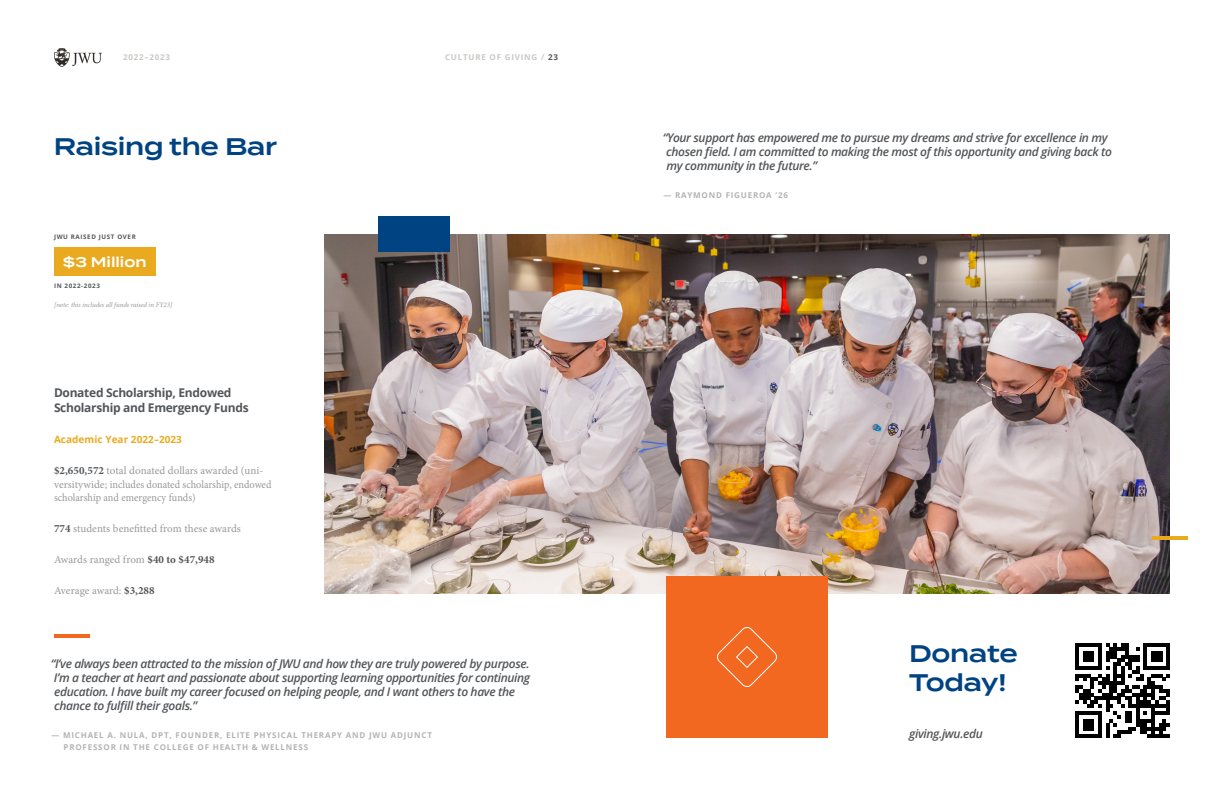
<style>
.page{position:relative;width:1224px;height:792px;background:#fff}
.page>*{position:absolute;margin:0;border:0;box-sizing:border-box;transform-origin:0 0}
.t1{font:600 24px/28.8px "Termina";letter-spacing:-.01em;color:#004382}
.t2{font:600 14px "Termina";color:#fff}
.t3{font:italic 600 12px/14px "Open Sans";letter-spacing:-.03em;color:#535659}
.t4{font:700 12px/14.4px "Open Sans";letter-spacing:-.025em;color:#535659}
.t5{font:11px/13.5px "Minion Pro";color:#96989b}
.t6{font:700 10px "Open Sans";letter-spacing:.005em;color:#eaaa20}
.t7{font:700 8px/12px "Open Sans";letter-spacing:.1em;color:#b2b4b3}
.t8{font:700 8px "Open Sans";letter-spacing:.1em;color:#c8c8c5}
.Body_Copy{font:italic 7px "Minion Pro";letter-spacing:-.01em;color:#96989b}
.t9{font:700 6.2px "Open Sans";letter-spacing:.1em;color:#535659}
.s1{color:#535659}
.s2{font-weight:700;color:#535659}
</style>
<div class="page">
<svg style="left:1075px;top:643px;width:95px;height:95px"></svg>
<img style="left:324px;top:234px;width:846px;height:360px">
<img style="left:54px;top:48px;width:47px;height:18px">
<div style="left:54px;top:247px;width:102px;height:29px;background:#eaaa20"></div>
<div style="left:666px;top:576px;width:162px;height:162px;background:#f36821"></div>
<svg style="left:717px;top:627px;width:60px;height:60px"></svg>
<div style="left:378px;top:216px;width:72px;height:36px;background:#004382"></div>
<hr style="left:1152px;top:536px;width:36px;height:4px;background:#eaaa20">
<hr style="left:54px;top:634px;width:36px;height:3px;background:#f36821">
<p class="t8" style="left:123px;top:52px;width:48px">2022–2023</p>
<p class="t8" style="left:445px;top:52px;width:115px">CULTURE OF GIVING / <span class="s1">23</span></p>
<p class="t1" style="left:54px;top:132px;width:225px">Raising the Bar</p>
<p class="t9" style="left:54px;top:232px;width:83px">JWU RAISED JUST OVER</p>
<p class="t2" style="left:63px;top:251px;width:85px">$3 Million</p>
<p class="Body_Copy" style="left:54px;top:300px;width:120px">[note: this includes all funds raised in FY23]</p>
<p class="t9" style="left:54px;top:282px;width:48px">IN 2022-2023</p>
<p class="t4" style="left:54px;top:385px;width:196px">Donated Scholarship, Endowed<br>Scholarship and Emergency Funds</p>
<p class="t6" style="left:54px;top:432px;width:130px">Academic Year 2022–2023</p>
<p class="t5" style="left:54px;top:464px;width:219px"><span class="s2">$2,650,572</span> total donated dollars awarded (uni&shy;versitywide; includes donated scholarship, endowed scholarship and emergency funds)</p>
<p class="t5" style="left:54px;top:522px;width:188px"><span class="s2">774</span> students benefitted from these awards</p>
<p class="t5" style="left:54px;top:553px;width:162px">Awards ranged from <span class="s2">$40 to $47,948</span></p>
<p class="t5" style="left:54px;top:584px;width:102px">Average award: <span class="s2">$3,288</span></p>
<p class="t3" style="left:51px;top:657px;width:481px">“I’ve always been attracted to the mission of JWU and how they are truly powered by purpose.<br>I’m a teacher at heart and passionate about supporting learning opportunities for continuing education. I have built my career focused on helping people, and I want others to have the chance to fulfill their goals.”</p>
<p class="t7" style="left:64px;top:729px;width:370px;text-indent:-12px">— MICHAEL A. NULA, DPT, FOUNDER, ELITE PHYSICAL THERAPY AND JWU ADJUNCT<br>PROFESSOR IN THE COLLEGE OF HEALTH &amp; WELLNESS</p>
<p class="t3" style="left:663px;top:131px;width:451px">“Your support has empowered me to pursue my dreams and strive for excellence in my chosen field. I am committed to making the most of this opportunity and giving back to my community in the future.”</p>
<p class="t7" style="left:663px;top:189px;width:126px">— RAYMOND FIGUEROA ’26</p>
<p class="t1" style="left:909px;top:639px;width:110px">Donate<br>Today!</p>
<p class="t3" style="left:909px;top:726px;width:75px">giving.jwu.edu</p>
</div>
